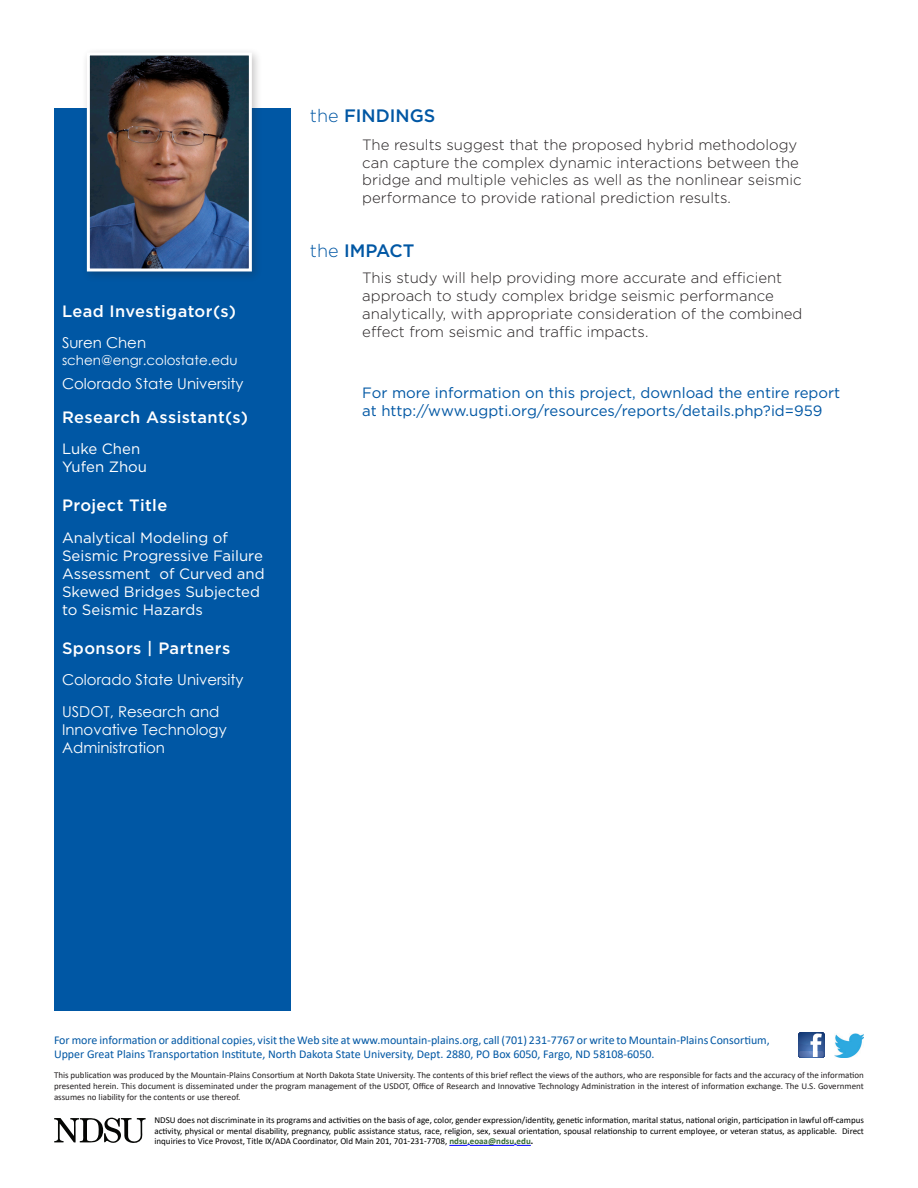
<style>
.page{position:relative;width:918px;height:1188px;background:#fff}
.page>*{position:absolute;margin:0;border:0;box-sizing:border-box;transform-origin:0 0}
.t1{font:500 18px "Gotham";color:#0057a4}
.t2{font:500 16.5px "Gotham";letter-spacing:.025em;color:#fff}
.t3{font:300 15px/18px "Gotham";color:#231f20}
.t4{font:15px/18px "Gotham";color:#fff}
.t5{font:15px/18px "Gotham";color:#0057a4}
.t6{font:15px/18px "Century Gothic";color:#fff}
.t7{font:13.5px "Century Gothic";color:#fff}
.t8{font:12px/14.4px "Calibri";color:#0057a4}
.Normal_wrd_1{font:9px/10.8px "Calibri";color:#000;text-align:justify}
.Normal__Web{font:9px/10.8px "Calibri";color:#231f20;text-align:justify}
.s1{font-weight:300}
.s2{font-weight:700;color:#363}
.s3{font-weight:700}
</style>
<div class="page">
<div style="left:54px;top:108px;width:236px;height:903px;background:#0057a4"></div>
<div style="left:81px;top:47px;width:182px;height:235px;background:#231f20;opacity:.25"></div>
<img style="left:91px;top:57px;width:157px;height:210px">
<div style="left:87px;top:53px;width:165px;height:218px;border:3px solid #fff"></div>
<svg style="left:798px;top:1032px;width:26px;height:26px"></svg>
<img style="left:834px;top:1033px;width:30px;height:25px">
<svg style="left:449px;top:1144px;width:21px;height:2px"></svg>
<hr style="left:470px;top:1145px;width:44px;height:1px;background:#00f">
<svg style="left:514px;top:1144px;width:17px;height:2px"></svg>
<svg style="left:54px;top:1118px;width:92px;height:25px"></svg>
<p class="t2" style="left:62px;top:300px;width:175px">Lead Investigator(s)</p>
<p class="t6" style="left:62px;top:334px;width:86px">Suren Chen</p>
<p class="t7" style="left:62px;top:350px;width:177px">schen@engr.colostate.edu</p>
<p class="t6" style="left:62px;top:375px;width:183px">Colorado State University</p>
<p class="t2" style="left:62px;top:406px;width:188px">Research Assistant(s)</p>
<p class="t4" style="left:62px;top:439px;width:87px">Luke Chen<br>Yufen Zhou</p>
<p class="t2" style="left:62px;top:495px;width:107px">Project Title</p>
<p class="t4" style="left:62px;top:528px;width:204px">Analytical Modeling of<br>Seismic Progressive Failure<br>Assessment of Curved and<br>Skewed Bridges Subjected to Seismic Hazards</p>
<p class="t2" style="left:62px;top:637px;width:170px">Sponsors | Partners</p>
<p class="t6" style="left:62px;top:671px;width:183px">Colorado State University</p>
<p class="t6" style="left:62px;top:702px;width:166px">USDOT, Research and<br>Innovative Technology<br>Administration</p>
<p class="t1" style="left:310px;top:104px;width:127px"><span class="s1">the</span> FINDINGS</p>
<p class="t3" style="left:362px;top:135px;width:441px">The results suggest that the proposed hybrid methodology can capture the complex dynamic interactions between the bridge and multiple vehicles as well as the nonlinear seismic performance to provide rational prediction results.</p>
<p class="t1" style="left:310px;top:239px;width:106px"><span class="s1">the</span> IMPACT</p>
<p class="t3" style="left:362px;top:268px;width:442px">This study will help providing more accurate and efficient approach to study complex bridge seismic performance analytically, with appropriate consideration of the combined effect from seismic and traffic impacts.</p>
<p class="t5" style="left:362px;top:384px;width:479px">For more information on this project, download the entire report at http://www.ugpti.org/resources/reports/details.php?id=959</p>
<p class="t8" style="left:54px;top:1032px;width:717px">For more information or additional copies, visit the Web site at www.mountain-plains.org, call (701) 231-7767 or write to Mountain-Plains Consortium,<br>Upper Great Plains Transportation Institute, North Dakota State University, Dept. 2880, PO Box 6050, Fargo, ND 58108-6050.</p>
<p class="Normal__Web" style="left:54px;top:1070px;width:811px">This publication was produced by the Mountain-Plains Consortium at North Dakota State University. The contents of this brief reflect the views of the authors, who are responsible for facts and the accuracy of the information presented herein. This document is disseminated under the program management of the USDOT, Office of Research and Innovative Technology Administration in the interest of information exchange. The U.S. Government assumes no liability for the contents or use thereof.</p>
<p class="Normal_wrd_1" style="left:154px;top:1114px;width:711px">NDSU does not discriminate in its programs and activities on the basis of age, color, gender expression/identity, genetic information, marital status, national origin, participation in lawful off-campus activity, physical or mental disability, pregnancy, public assistance status, race, religion, sex, sexual orientation, spousal relationship to current employee, or veteran status, as applicable. Direct inquiries to Vice Provost, Title IX/ADA Coordinator, Old Main 201, 701-231-7708, <span class="s2">ndsu.eoaa@ndsu.edu</span><span class="s3">.</span></p>
</div>
